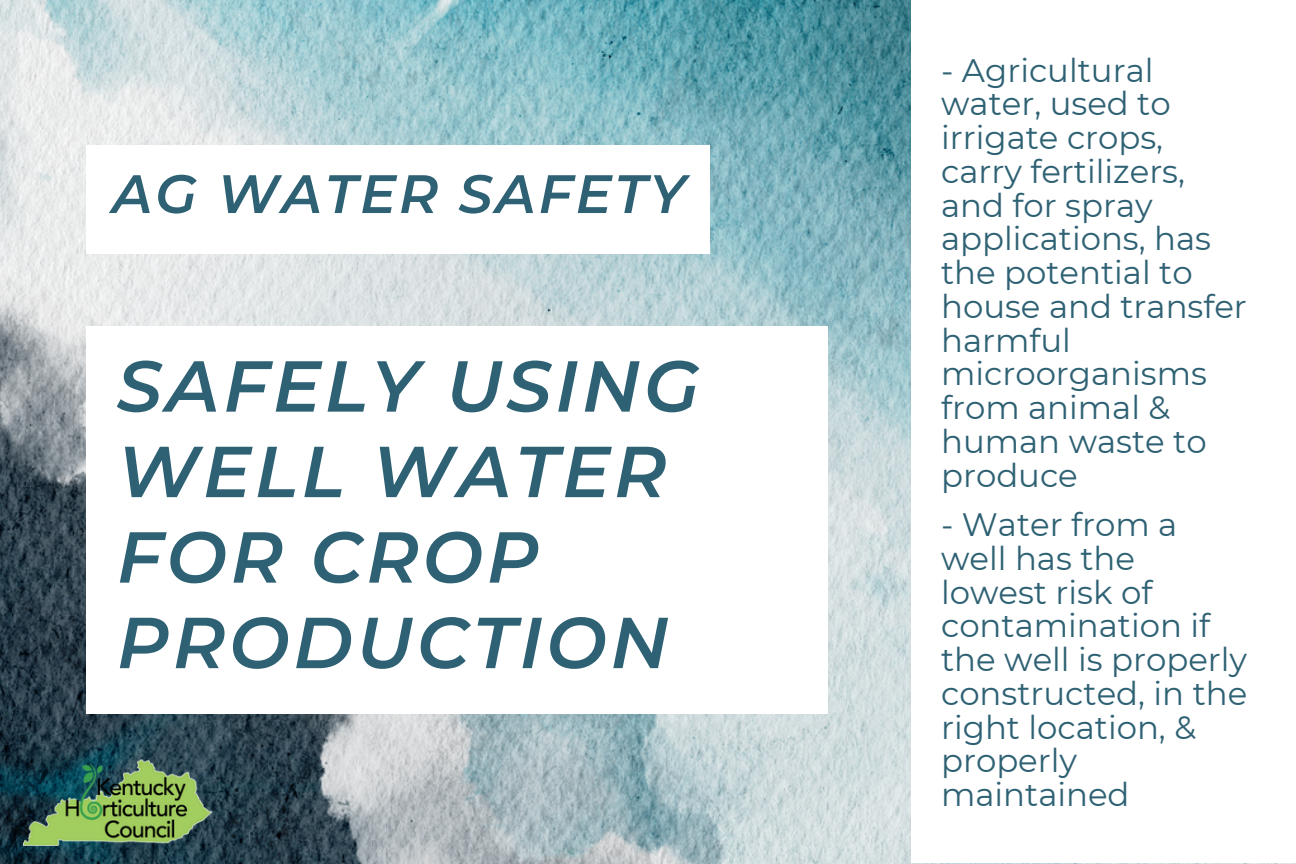
<style>
.page{position:relative;width:1296px;height:864px;background:#fff}
.page>*{position:absolute;margin:0;border:0;box-sizing:border-box;transform-origin:0 0}
.t1{font:italic 600 72px/85.5px "Montserrat";letter-spacing:.05em;color:#2e6173}
.t2{font:italic 600 54px "Montserrat";letter-spacing:.05em;color:#2e6173}
.t3{font:32.4px/33.6px "Montserrat";color:#2e6173}
</style>
<div class="page">
<img style="left:0;top:0;width:1296px;height:864px">
<div style="left:86px;top:326px;width:742px;height:387px;background:#fff"></div>
<img style="left:24px;top:756px;width:189px;height:90px">
<div style="left:912px;top:0;width:384px;height:863px;background:#fff"></div>
<div style="left:86px;top:145px;width:624px;height:109px;background:#fff"></div>
<h2 class="t2" style="left:112px;top:161px;width:575px">AG WATER SAFETY</h2>
<h1 class="t1" style="left:117px;top:343px;width:584px">SAFELY USING<br>WELL WATER<br>FOR CROP<br>PRODUCTION</h1>
<p class="t3" style="left:941px;top:53px;width:307px">- Agricultural water, used to irrigate crops, carry fertilizers, and for spray applications, has the potential to house and transfer harmful microorganisms from animal &amp; human waste to produce</p>
<p class="t3" style="left:941px;top:508px;width:308px">- Water from a well has the lowest risk of contamination if the well is properly constructed, in the right location, &amp; properly maintained</p>
</div>
